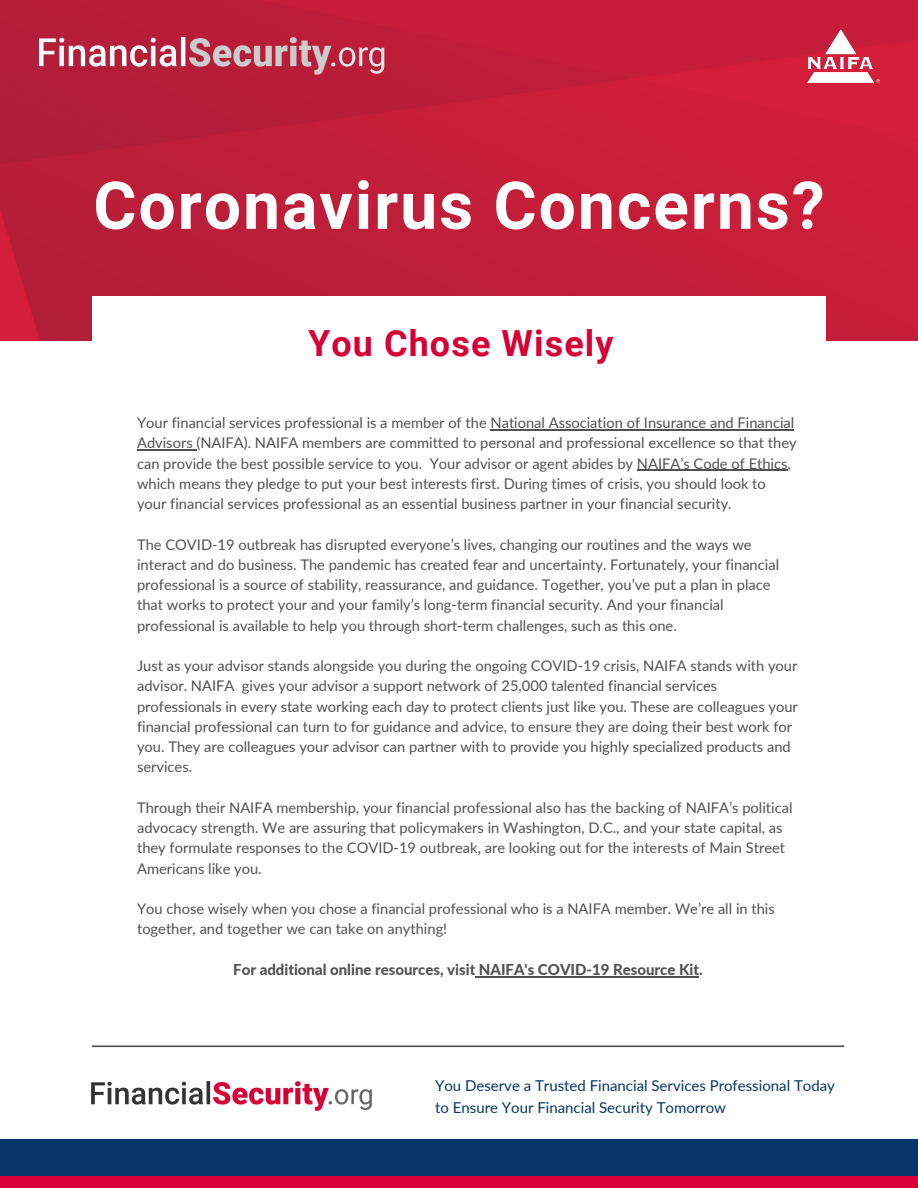
<style>
.page{position:relative;width:918px;height:1188px;background:#fff}
.page>*{position:absolute;margin:0;border:0;box-sizing:border-box;transform-origin:0 0}
.t1{font:700 66px "Roboto";letter-spacing:.03em;color:#fff}
.t2{font:700 36px "Roboto";letter-spacing:.03em;color:#d70036}
.t3{font:15px/21.6px "Lato";color:#073469}
.t4{font:800 15px "Lato";color:#515151}
.t5{font:14.7px/20.2px "Lato";color:#515151}
</style>
<div class="page">
<img style="left:92px;top:1081px;width:280px;height:30px">
<div style="left:0;top:1139px;width:918px;height:49px;background:#073469"></div>
<div style="left:0;top:1176px;width:918px;height:12px;background:#d70036"></div>
<img style="left:0;top:0;width:918px;height:341px">
<div style="left:92px;top:296px;width:734px;height:222px;background:#fff"></div>
<img style="left:808px;top:30px;width:72px;height:53px">
<svg style="left:92px;top:1045px;width:752px;height:2px"></svg>
<hr style="left:491px;top:429px;width:303px;height:1px;background:#515151">
<hr style="left:137px;top:450px;width:59px;height:1px;background:#515151">
<hr style="left:637px;top:470px;width:150px;height:1px;background:#515151">
<hr style="left:475px;top:976px;width:224px;height:1px;background:#515151">
<img style="left:39px;top:38px;width:347px;height:37px">
<h1 class="t1" style="left:93px;top:168px;width:733px">Coronavirus Concerns?</h1>
<h2 class="t2" style="left:308px;top:323px;width:307px">You Chose Wisely</h2>
<p class="t5" style="left:137px;top:412px;width:661px">Your financial services professional is a member of the National Association of Insurance and Financial Advisors (NAIFA). NAIFA members are committed to personal and professional excellence so that they can provide the best possible service to you. Your advisor or agent abides by NAIFA’s Code of Ethics, which means they pledge to put your best interests first. During times of crisis, you should look to your financial services professional as an essential business partner in your financial security.</p>
<p class="t5" style="left:137px;top:534px;width:644px">The COVID-19 outbreak has disrupted everyone’s lives, changing our routines and the ways we interact and do business. The pandemic has created fear and uncertainty. Fortunately, your financial professional is a source of stability, reassurance, and guidance. Together, you’ve put a plan in place that works to protect your and your family’s long-term financial security. And your financial professional is available to help you through short-term challenges, such as this one.</p>
<p class="t5" style="left:137px;top:655px;width:662px">Just as your advisor stands alongside you during the ongoing COVID-19 crisis, NAIFA stands with your advisor. NAIFA gives your advisor a support network of 25,000 talented financial services professionals in every state working each day to protect clients just like you. These are colleagues your financial professional can turn to for guidance and advice, to ensure they are doing their best work for you. They are colleagues your advisor can partner with to provide you highly specialized products and services.</p>
<p class="t5" style="left:137px;top:797px;width:657px">Through their NAIFA membership, your financial professional also has the backing of NAIFA’s political advocacy strength. We are assuring that policymakers in Washington, D.C., and your state capital, as they formulate responses to the COVID-19 outbreak, are looking out for the interests of Main Street Americans like you.</p>
<p class="t5" style="left:137px;top:898px;width:639px">You chose wisely when you chose a financial professional who is a NAIFA member. We’re all in this together, and together we can take on anything!</p>
<p class="t4" style="left:233px;top:960px;width:471px">For additional online resources, visit NAIFA's COVID-19 Resource Kit.</p>
<p class="t3" style="left:435px;top:1075px;width:401px">You Deserve a Trusted Financial Services Professional Today to Ensure Your Financial Security Tomorrow</p>
</div>
